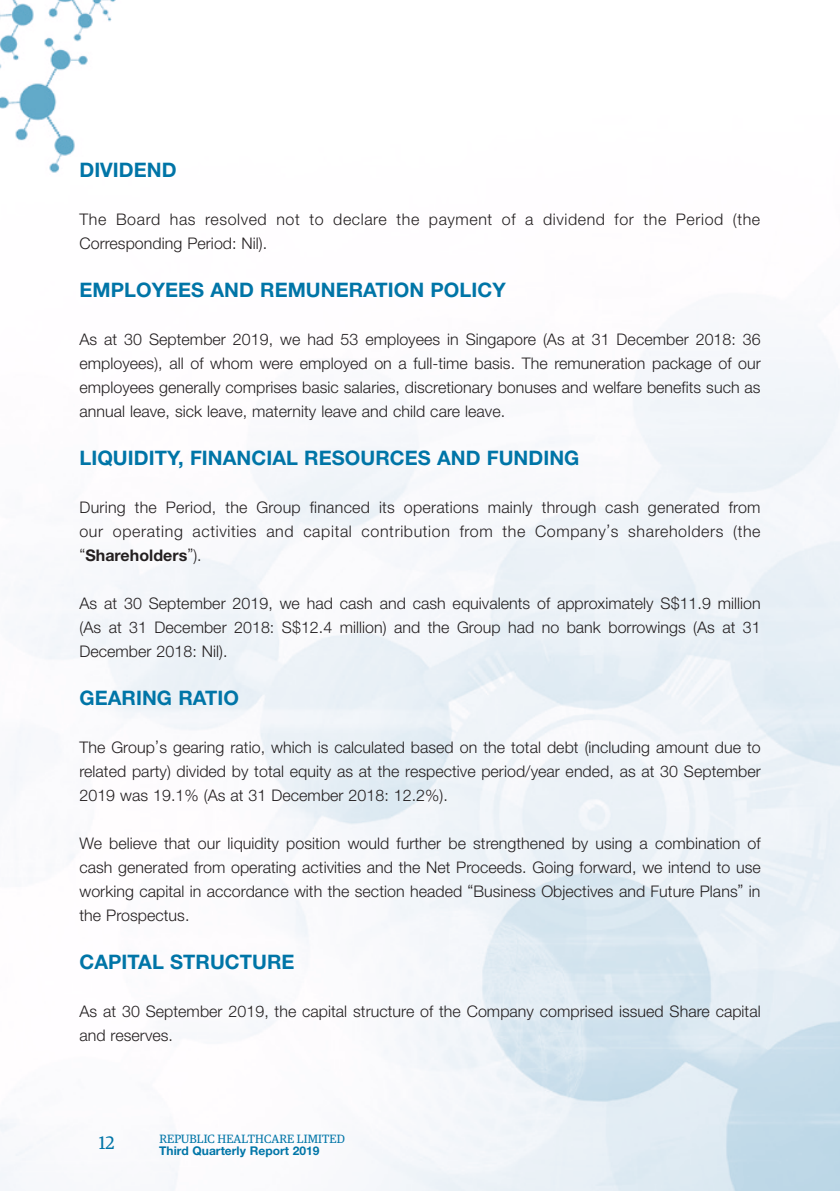
<style>
.page{position:relative;width:840px;height:1191px;background:#fff}
.page>*{position:absolute;margin:0;border:0;box-sizing:border-box;transform-origin:0 0}
.Heading_1{font:700 20px "Helvetica Neue LT Std";letter-spacing:.005em;color:#0075a7}
.t1{font:18px "Guardian Egyp";color:#0075a7}
.Body_Text{font:300 16px/24px "Helvetica Neue LT Std";letter-spacing:.005em;color:#231f20;text-align:justify}
.Body_Text-2{font:300 16px/24px "Helvetica Neue LT Std";letter-spacing:.035em;color:#231f20}
.t2{font:12px "Guardian Egyp";letter-spacing:.015em;color:#0075a7}
.t3{font:700 12px "Helvetica Neue LT Std";letter-spacing:.005em;color:#0075a7}
.s1{font-weight:700}
</style>
<div class="page">
<img style="left:0;top:0;width:840px;height:1191px">
<p class="Heading_1" style="left:79px;top:157px;width:99px">DIVIDEND</p>
<p class="Body_Text-2" style="left:79px;top:207px;width:681px">The Board has resolved not to declare the payment of a dividend for the Period (the<br>Corresponding Period: Nil).</p>
<p class="Heading_1" style="left:79px;top:277px;width:427px">EMPLOYEES AND REMUNERATION POLICY</p>
<p class="Body_Text" style="left:79px;top:327px;width:682px">As at 30 September 2019, we had 53 employees in Singapore (As at 31 December 2018: 36 employees), all of whom were employed on a full-time basis. The remuneration package of our employees generally comprises basic salaries, discretionary bonuses and welfare benefits such as annual leave, sick leave, maternity leave and child care leave.</p>
<p class="Heading_1" style="left:79px;top:445px;width:501px">LIQUIDITY, FINANCIAL RESOURCES AND FUNDING</p>
<p class="Body_Text" style="left:79px;top:495px;width:682px">During the Period, the Group financed its operations mainly through cash generated from our operating activities and capital contribution from the Company’s shareholders (the “<span class="s1">Shareholders</span>”).</p>
<p class="Body_Text" style="left:79px;top:591px;width:682px">As at 30 September 2019, we had cash and cash equivalents of approximately S$11.9 million (As at 31 December 2018: S$12.4 million) and the Group had no bank borrowings (As at 31<br>December 2018: Nil).</p>
<p class="Heading_1" style="left:79px;top:685px;width:161px">GEARING RATIO</p>
<p class="Body_Text" style="left:79px;top:735px;width:682px">The Group’s gearing ratio, which is calculated based on the total debt (including amount due to related party) divided by total equity as at the respective period/year ended, as at 30 September 2019 was 19.1% (As at 31 December 2018: 12.2%).</p>
<p class="Body_Text" style="left:79px;top:831px;width:682px">We believe that our liquidity position would further be strengthened by using a combination of cash generated from operating activities and the Net Proceeds. Going forward, we intend to use working capital in accordance with the section headed “Business Objectives and Future Plans” in the Prospectus.</p>
<p class="Heading_1" style="left:79px;top:949px;width:216px">CAPITAL STRUCTURE</p>
<p class="Body_Text" style="left:79px;top:999px;width:682px">As at 30 September 2019, the capital structure of the Company comprised issued Share capital and reserves.</p>
<p class="t1" style="left:99px;top:1130px;width:17px">12</p>
<p class="t2" style="left:159px;top:1130px;width:187px">REPUBLIC HEALTHCARE LIMITED</p>
<p class="t3" style="left:159px;top:1143px;width:162px">Third Quarterly Report 2019</p>
</div>
